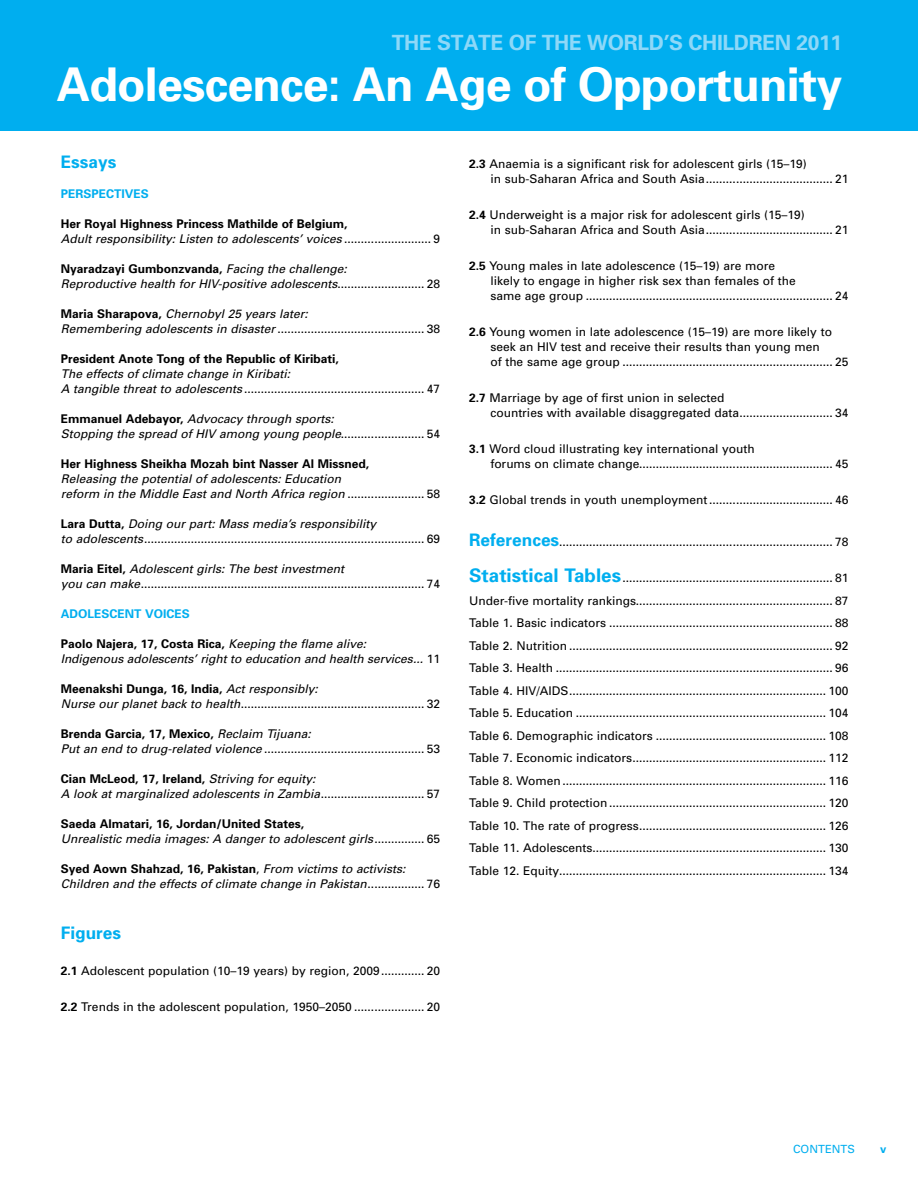
<style>
.page{position:relative;width:918px;height:1188px;background:#fff}
.page>*{position:absolute;margin:0;border:0;box-sizing:border-box;transform-origin:0 0}
.t1{font:700 46.5px "Univers";letter-spacing:-.015em;color:#fff}
.t2{font:700 21px "Univers";letter-spacing:-.015em;color:#8ed8f8}
.t3{font:700 17.25px "Univers";color:#00aeef}
.t4{font:12px/22.5px "Univers";color:#000}
.t5{font:italic 12px/15px "Univers";color:#000}
.t6{font:700 12px "Univers";color:#000}
.t7{font:700 12px "Univers";color:#00aeef}
.t8{font:11.25px "Univers";color:#00aeef}
.t9{font:700 11.25px "Univers";color:#00aeef}
.s1{font-weight:700;font-style:normal}
.s2{font-style:normal}
.s3{font-weight:700}
.s4{font-style:italic}
.s5{font-weight:700;font-size:17.25px;color:#00aeef}
.s6{font-weight:700;font-size:18.75px;color:#00aeef}
</style>
<div class="page">
<div style="left:0;top:0;width:918px;height:130px;background:#00aeef"></div>
<h2 class="t2" style="left:392px;top:29px;width:452px">THE STATE OF THE WORLD’S CHILDREN 2011</h2>
<h1 class="t1" style="left:57px;top:54px;width:787px">Adolescence: An Age of Opportunity</h1>
<h3 class="t3" style="left:61px;top:151px;width:57px">Essays</h3>
<p class="t7" style="left:61px;top:186px;width:16px">Perspecti</p>
<p class="t7" style="left:125px;top:186px;width:25px">veS</p>
<p class="t5" style="left:61px;top:216px;width:381px"><span class="s1">Her Royal Highness Princess Mathilde of Belgium,<br></span>Adult responsibility: Listen to adolescents’ voices <span class="s2">.......................... 9</span></p>
<p class="t5" style="left:61px;top:261px;width:381px"><span class="s1">Nyaradzayi Gumbonzvanda,</span> Facing the challenge:<br>Reproductive health for HIV-positive adolescents<span class="s2">.......................... 28</span></p>
<p class="t5" style="left:61px;top:306px;width:381px"><span class="s1">Maria Sharapova,</span> Chernobyl 25 years later:<br>Remembering adolescents in disaster <span class="s2">............................................ 38</span></p>
<p class="t6" style="left:61px;top:351px;width:279px">President Anote Tong of the Republic of Kiribati,</p>
<p class="t5" style="left:61px;top:366px;width:381px">The effects of climate change in Kiribati:<br>A tangible threat to adolescents <span class="s2">...................................................... 47</span></p>
<p class="t5" style="left:61px;top:411px;width:381px"><span class="s1">Emmanuel Adebayor,</span> Advocacy through sports:<br>Stopping the spread of HIV among young people<span class="s2">......................... 54</span></p>
<p class="t6" style="left:61px;top:456px;width:310px">Her Highness Sheikha Mozah bint Nasser Al Missned,</p>
<p class="t5" style="left:61px;top:471px;width:381px">Releasing the potential of adolescents: Education<br>reform in the Middle East and North Africa region <span class="s2">....................... 58</span></p>
<p class="t4" style="left:61px;top:516px;width:381px;line-height:15px"><span class="s3">Lara Dutta,</span> <span class="s4">Doing our part: Mass media’s responsibility<br>to adolescents</span>.................................................................................... 69</p>
<p class="t4" style="left:61px;top:561px;width:381px;line-height:15px"><span class="s3">Maria Eitel,</span> <span class="s4">Adolescent girls: The best investment<br>you can make</span>..................................................................................... 74</p>
<p class="t7" style="left:61px;top:606px;width:18px">Adolescent</p>
<p class="t7" style="left:145px;top:606px;width:17px">voices</p>
<p class="t5" style="left:61px;top:636px;width:381px"><span class="s1">Paolo Najera, 17, Costa Rica,</span> Keeping the flame alive:<br>Indigenous adolescents’ right to education and health services... <span class="s2">11</span></p>
<p class="t4" style="left:61px;top:681px;width:381px;line-height:15px"><span class="s3">Meenakshi Dunga, 16, India,</span> <span class="s4">Act responsibly:<br>Nurse our planet back to health</span>....................................................... 32</p>
<p class="t4" style="left:61px;top:726px;width:381px;line-height:15px"><span class="s3">Brenda Garcia, 17, Mexico,</span> <span class="s4">Reclaim Tijuana:<br>Put an end to drug-related violence</span> ................................................ 53</p>
<p class="t5" style="left:61px;top:771px;width:381px"><span class="s1">Cian McLeod, 17, Ireland,</span> Striving for equity:<br>A look at marginalized adolescents in Zambia<span class="s2">............................... 57</span></p>
<p class="t5" style="left:61px;top:816px;width:381px"><span class="s1">Saeda Almatari, 16, Jordan/United States,<br></span>Unrealistic media images: A danger to adolescent girls<span class="s2">............... 65</span></p>
<p class="t5" style="left:61px;top:861px;width:381px"><span class="s1">Syed Aown Shahzad, 16, Pakistan</span><span class="s2">,</span> From victims to activists:<br>Children and the effects of climate change in Pakistan<span class="s2">................. 76</span></p>
<h3 class="t3" style="left:61px;top:922px;width:62px">Figures</h3>
<p class="t4" style="left:61px;top:959px;width:381px"><span class="s3">2.1</span> Adolescent population (10–19 years) by region, 2009............. 20</p>
<p class="t4" style="left:61px;top:995px;width:381px"><span class="s3">2.2</span> Trends in the adolescent population, 1950–2050 ..................... 20</p>
<p class="t4" style="left:490px;top:156px;width:360px;line-height:15px;text-indent:-21px"><span class="s3">2.3</span> Anaemia is a significant risk for adolescent girls (15–19)<br>in sub-Saharan Africa and South Asia...................................... 21</p>
<p class="t4" style="left:490px;top:207px;width:360px;line-height:15px;text-indent:-21px"><span class="s3">2.4</span> Underweight is a major risk for adolescent girls (15–19)<br>in sub-Saharan Africa and South Asia...................................... 21</p>
<p class="t4" style="left:490px;top:258px;width:360px;line-height:15px;text-indent:-21px"><span class="s3">2.5</span> Young males in late adolescence (15–19) are more<br>likely to engage in higher risk sex than females of the<br>same age group .......................................................................... 24</p>
<p class="t4" style="left:490px;top:324px;width:360px;line-height:15px;text-indent:-21px"><span class="s3">2.6</span> Young women in late adolescence (15–19) are more likely to seek an HIV test and receive their results than young men<br>of the same age group ............................................................... 25</p>
<p class="t4" style="left:490px;top:390px;width:360px;line-height:15px;text-indent:-21px"><span class="s3">2.7</span> Marriage by age of first union in selected<br>countries with available disaggregated data............................ 34</p>
<p class="t4" style="left:490px;top:441px;width:360px;line-height:15px;text-indent:-21px"><span class="s3">3.1</span> Word cloud illustrating key international youth<br>forums on climate change.......................................................... 45</p>
<p class="t4" style="left:469px;top:489px;width:381px"><span class="s3">3.2</span> Global trends in youth unemployment..................................... 46</p>
<p class="t4" style="left:469px;top:531px;width:381px"><span class="s5">References</span>.................................................................................. 78</p>
<p class="t4" style="left:469px;top:567px;width:381px;text-align:justify"><span class="s6">Statistical Tables</span>............................................................... 81<br>Under-five mortality rankings........................................................... 87<br>Table 1. Basic indicators ................................................................... 88<br>Table 2. Nutrition ............................................................................... 92<br>Table 3. Health ................................................................................... 96<br>Table 4. HIV/AIDS............................................................................. 100<br>Table 5. Education ........................................................................... 104<br>Table 6. Demographic indicators ................................................... 108<br>Table 7. Economic indicators.......................................................... 112<br>Table 8. Women............................................................................... 116<br>Table 9. Child protection................................................................. 120<br>Table 10. The rate of progress........................................................ 126<br>Table 11. Adolescents...................................................................... 130<br>Table 12. Equity................................................................................ 134</p>
<p class="t8" style="left:793px;top:1142px;width:63px">CONTENTS</p>
<p class="t9" style="left:880px;top:1142px;width:8px">v</p>
</div>
